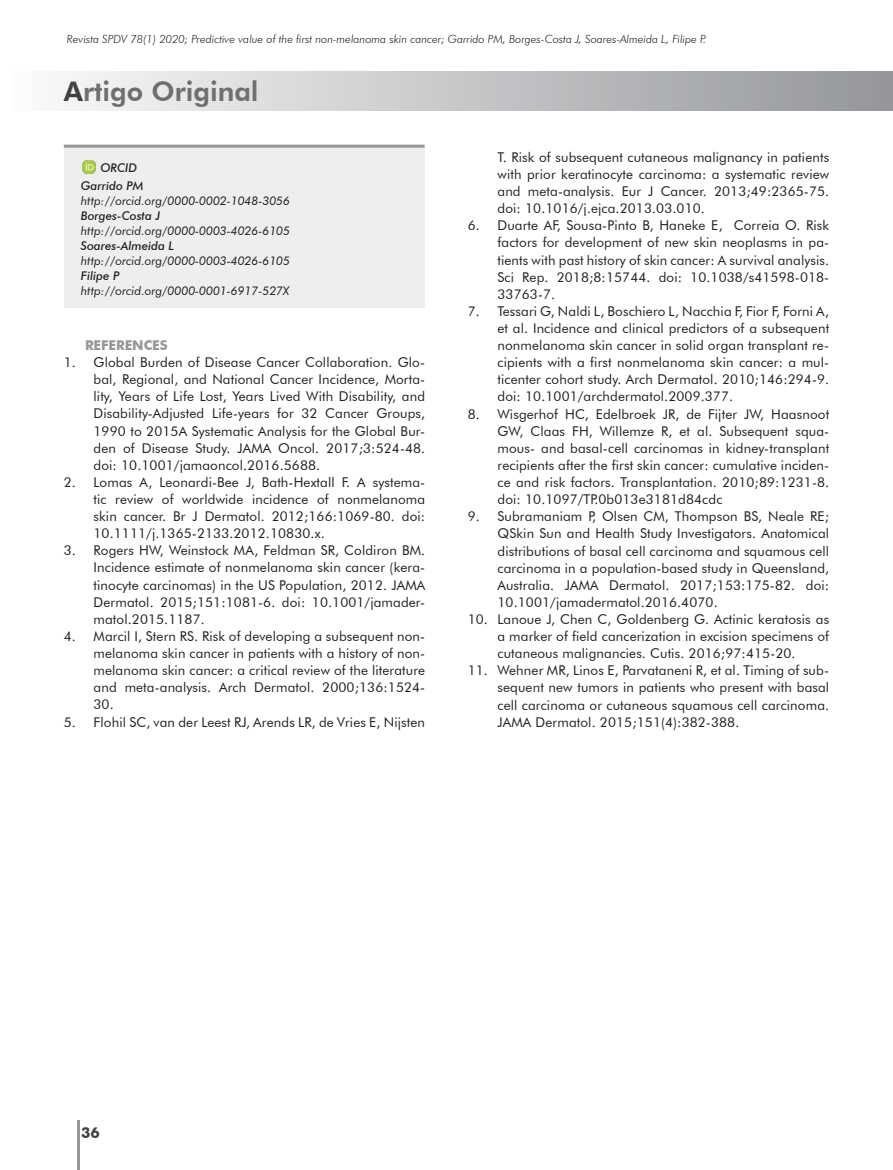
<style>
.page{position:relative;width:893px;height:1170px;background:#fff}
.page>*{position:absolute;margin:0;border:0;box-sizing:border-box;transform-origin:0 0}
.t1{font:800 27px "Futura BT";color:#6d6f71}
.t2{font:700 15px "Futura BT";color:#414142}
.t3{font:13.5px/17.1px "Futura BT";letter-spacing:.01em;color:#231f20;text-align:justify}
.t4{font:700 13.5px "Futura BT";letter-spacing:-.005em;color:#949698}
.t5{font:italic 12px "Futura BT";color:#231f20}
.t6{font:italic 500 12px/18px "Futura BT";color:#231f20}
.t7{font:italic 300 11.25px "Futura BT";color:#231f20}
.s1{color:#414142}
</style>
<div class="page">
<hr style="left:77px;top:1120px;width:3px;height:49px;background:#949698">
<div style="left:0;top:72px;width:893px;height:38px;background:linear-gradient(to right,#fdfdfd,#939598)"></div>
<div style="left:64px;top:146px;width:361px;height:162px;background:#eeeeef"></div>
<hr style="left:64px;top:145px;width:361px;height:3px;background:#949698">
<img style="left:82px;top:160px;width:15px;height:15px">
<p class="t7" style="left:67px;top:32px;width:641px">Revista SPDV 78(1) 2020; Predictive value of the first non-melanoma skin cancer; Garrido PM, Borges-Costa J, Soares-Almeida L, Filipe P.</p>
<h1 class="t1" style="left:64px;top:75px;width:196px"><span class="s1">A</span>rtigo Original</h1>
<p class="t6" style="left:81px;top:158px;width:64px;text-indent:20px">ORCID<br>Garrido PM</p>
<p class="t5" style="left:81px;top:193px;width:211px">http://orcid.org/0000-0002-1048-3056</p>
<p class="t6" style="left:81px;top:206px;width:81px">Borges-Costa J</p>
<p class="t5" style="left:81px;top:223px;width:211px">http://orcid.org/0000-0003-4026-6105</p>
<p class="t6" style="left:81px;top:236px;width:95px">Soares-Almeida L</p>
<p class="t5" style="left:81px;top:253px;width:211px">http://orcid.org/0000-0003-4026-6105</p>
<p class="t6" style="left:81px;top:266px;width:40px">Filipe P</p>
<p class="t5" style="left:81px;top:283px;width:210px">http://orcid.org/0000-0001-6917-527X</p>
<p class="t4" style="left:85px;top:337px;width:84px">REFERENCES</p>
<p class="t3" style="left:94px;top:353px;width:333px;text-indent:-30px">1. Global Burden of Disease Cancer Collaboration. Glo&shy;bal, Regional, and National Cancer Incidence, Morta&shy;lity, Years of Life Lost, Years Lived With Disability, and Disability-Adjusted Life-years for 32 Cancer Groups, 1990 to 2015A Systematic Analysis for the Global Bur&shy;den of Disease Study. JAMA Oncol. 2017;3:524-48. doi: 10.1001/jamaoncol.2016.5688.</p>
<p class="t3" style="left:94px;top:473px;width:333px;text-indent:-30px">2. Lomas A, Leonardi-Bee J, Bath-Hextall F. A systema&shy;tic review of worldwide incidence of nonmelanoma skin cancer. Br J Dermatol. 2012;166:1069-80. doi:<br>10.1111/j.1365-2133.2012.10830.x.</p>
<p class="t3" style="left:94px;top:542px;width:333px;text-indent:-30px">3. Rogers HW, Weinstock MA, Feldman SR, Coldiron BM.<br>Incidence estimate of nonmelanoma skin cancer (kera&shy;tinocyte carcinomas) in the US Population, 2012. JAMA Dermatol. 2015;151:1081-6. doi: 10.1001/jamader&shy;matol.2015.1187.</p>
<p class="t3" style="left:94px;top:627px;width:333px;text-indent:-30px">4. Marcil I, Stern RS. Risk of developing a subsequent non&shy;melanoma skin cancer in patients with a history of non&shy;melanoma skin cancer: a critical review of the literature and meta-analysis. Arch Dermatol. 2000;136:1524- 30.</p>
<p class="t3" style="left:64px;top:713px;width:363px">5. Flohil SC, van der Leest RJ, Arends LR, de Vries E, Nijsten</p>
<p class="t3" style="left:497px;top:148px;width:333px">T. Risk of subsequent cutaneous malignancy in patients with prior keratinocyte carcinoma: a systematic review and meta-analysis. Eur J Cancer. 2013;49:2365-75. doi: 10.1016/j.ejca.2013.03.010.</p>
<p class="t3" style="left:497px;top:217px;width:333px;text-indent:-30px">6. Duarte AF, Sousa-Pinto B, Haneke E, Correia O. Risk factors for development of new skin neoplasms in pa&shy;tients with past history of skin cancer: A survival analysis.<br>Sci Rep. 2018;8:15744. doi: 10.1038/s41598-018- 33763-7.</p>
<p class="t3" style="left:497px;top:302px;width:333px;text-indent:-30px">7. Tessari G, Naldi L, Boschiero L, Nacchia F, Fior F, Forni A, et al. Incidence and clinical predictors of a subsequent nonmelanoma skin cancer in solid organ transplant re&shy;cipients with a first nonmelanoma skin cancer: a mul&shy;ticenter cohort study. Arch Dermatol. 2010;146:294-9. doi: 10.1001/archdermatol.2009.377.</p>
<p class="t3" style="left:497px;top:405px;width:333px;text-indent:-30px">8. Wisgerhof HC, Edelbroek JR, de Fijter JW, Haasnoot GW, Claas FH, Willemze R, et al. Subsequent squa&shy;mous- and basal-cell carcinomas in kidney-transplant recipients after the first skin cancer: cumulative inciden&shy;ce and risk factors. Transplantation. 2010;89:1231-8. doi: 10.1097/TP.0b013e3181d84cdc</p>
<p class="t3" style="left:497px;top:508px;width:333px;text-indent:-30px">9. Subramaniam P, Olsen CM, Thompson BS, Neale RE; QSkin Sun and Health Study Investigators. Anatomical distributions of basal cell carcinoma and squamous cell carcinoma in a population-based study in Queensland, Australia. JAMA Dermatol. 2017;153:175-82. doi:<br>10.1001/jamadermatol.2016.4070.</p>
<p class="t3" style="left:497px;top:610px;width:333px;text-indent:-30px">10. Lanoue J, Chen C, Goldenberg G. Actinic keratosis as a marker of field cancerization in excision specimens of cutaneous malignancies. Cutis. 2016;97:415-20.</p>
<p class="t3" style="left:497px;top:661px;width:333px;text-indent:-30px">11. Wehner MR, Linos E, Parvataneni R, et al. Timing of sub&shy;sequent new tumors in patients who present with basal cell carcinoma or cutaneous squamous cell carcinoma.<br>JAMA Dermatol. 2015;151(4):382-388.</p>
<p class="t2" style="left:81px;top:1123px;width:20px">36</p>
</div>
